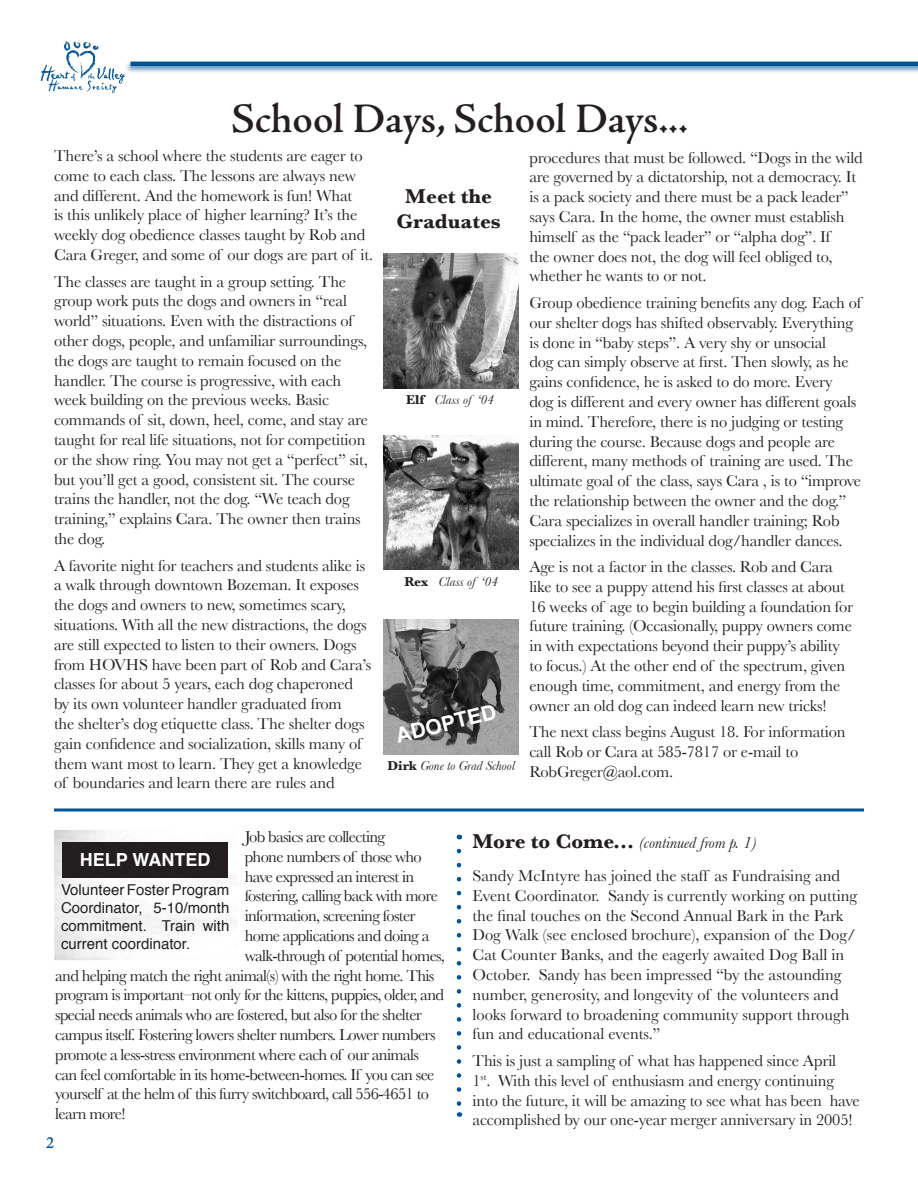
<style>
.page{position:relative;width:918px;height:1188px;background:#fff}
.page>*{position:absolute;margin:0;border:0;box-sizing:border-box;transform-origin:0 0}
.t1{font:600 43.5px "Adobe Jenson";letter-spacing:-.005em;color:#231f20}
.t2{font:700 21px/25.2px "Baskerville";color:#231f20;text-align:center}
.t3{font:700 21px "Arial";color:#fff}
.t4{font:700 18px "Helvetica";color:#fff}
.t5{font:600 18px "Adobe Jenson";color:#005392}
.t6{font:16.5px/19.8px "Baskerville";letter-spacing:-.01em;color:#231f20}
.t7{font:16.5px "Baskerville";letter-spacing:-.04em;color:#231f20}
.t8{font:italic 16.5px "Baskerville";color:#231f20}
.t9{font:15px/18px "Helvetica";color:#231f20;text-align:justify}
.t10{font:italic 13.5px "Baskerville";color:#231f20}
.s1{font-weight:700;font-style:normal}
.s2{font-weight:700;font-style:normal;font-size:21px}
</style>
<div class="page">
<svg style="left:54px;top:808px;width:810px;height:4px;background:#3f7dad"></svg>
<svg style="left:457px;top:835px;width:4px;height:282px"></svg>
<img style="left:54px;top:830px;width:184px;height:130px">
<div style="left:63px;top:842px;width:165px;height:36px;background:#231f20"></div>
<img style="left:40px;top:41px;width:86px;height:53px">
<div style="left:125px;top:59px;width:793px;height:16px;background:#005392;opacity:.75"></div>
<hr style="left:130px;top:62px;width:788px;height:4px;background:#005392">
<img style="left:383px;top:254px;width:135px;height:134px">
<img style="left:383px;top:435px;width:135px;height:135px">
<img style="left:383px;top:620px;width:135px;height:134px">
<h1 class="t1" style="left:231px;top:96px;width:459px">School Days, School Days...</h1>
<p class="t6" style="left:529px;top:147px;width:335px">procedures that must be followed. “Dogs in the wild are governed by a dictatorship, not a democracy. It is a pack society and there must be a pack leader” says Cara. In the home, the owner must establish himself as the “pack leader” or “alpha dog”. If<br>the owner does not, the dog will feel obliged to, whether he wants to or not.</p>
<p class="t6" style="left:529px;top:293px;width:334px">Group obedience training benefits any dog. Each of our shelter dogs has shifted observably. Everything is done in “baby steps”. A very shy or unsocial<br>dog can simply observe at first. Then slowly, as he gains confidence, he is asked to do more. Every<br>dog is different and every owner has different goals in mind. Therefore, there is no judging or testing during the course. Because dogs and people are different, many methods of training are used. The ultimate goal of the class, says Cara , is to “improve the relationship between the owner and the dog.” Cara specializes in overall handler training; Rob specializes in the individual dog/handler dances.</p>
<p class="t6" style="left:529px;top:557px;width:325px">Age is not a factor in the classes. Rob and Cara like to see a puppy attend his first classes at about 16 weeks of age to begin building a foundation for future training. (Occasionally, puppy owners come in with expectations beyond their puppy’s ability to focus.) At the other end of the spectrum, given enough time, commitment, and energy from the owner an old dog can indeed learn new tricks!</p>
<p class="t6" style="left:529px;top:722px;width:318px">The next class begins August 18. For information call Rob or Cara at 585-7817 or e-mail to<br>RobGreger@aol.com.</p>
<p class="t6" style="left:54px;top:146px;width:321px">There’s a school where the students are eager to come to each class. The lessons are always new and different. And the homework is fun! What<br>is this unlikely place of higher learning? It’s the weekly dog obedience classes taught by Rob and Cara Greger, and some of our dogs are part of it.</p>
<p class="t6" style="left:54px;top:271px;width:316px">The classes are taught in a group setting. The group work puts the dogs and owners in “real world” situations. Even with the distractions of other dogs, people, and unfamiliar surroundings, the dogs are taught to remain focused on the handler. The course is progressive, with each week building on the previous weeks. Basic commands of sit, down, heel, come, and stay are taught for real life situations, not for competition or the show ring. You may not get a “perfect” sit, but you’ll get a good, consistent sit. The course trains the handler, not the dog. “We teach dog training,” explains Cara. The owner then trains the dog.</p>
<p class="t6" style="left:54px;top:555px;width:319px">A favorite night for teachers and students alike is a walk through downtown Bozeman. It exposes the dogs and owners to new, sometimes scary, situations. With all the new distractions, the dogs are still expected to listen to their owners. Dogs from HOVHS have been part of Rob and Cara’s classes for about 5 years, each dog chaperoned by its own volunteer handler graduated from<br>the shelter’s dog etiquette class. The shelter dogs gain confidence and socialization, skills many of them want most to learn. They get a knowledge of boundaries and learn there are rules and</p>
<p class="t2" style="left:396px;top:184px;width:106px">Meet the<br>Graduates</p>
<p class="t10" style="left:406px;top:392px;width:89px"><span class="s1">Elf</span> Class of ‘04</p>
<p class="t10" style="left:404px;top:574px;width:95px"><span class="s1">Rex</span> Class of ‘04</p>
<p class="t3" style="left:393px;top:724px;width:104px;rotate:-14deg">ADOPTED</p>
<p class="t10" style="left:387px;top:758px;width:129px"><span class="s1">Dirk</span> Gone to Grad School</p>
<p class="t7" style="left:245px;top:827px;width:142px">Job basics are collecting</p>
<p class="t7" style="left:245px;top:847px;width:179px">phone numbers of those who</p>
<p class="t7" style="left:245px;top:867px;width:171px">have expressed an interest in</p>
<p class="t7" style="left:245px;top:886px;width:195px">fostering, calling back with more</p>
<p class="t7" style="left:245px;top:906px;width:172px">information, screening foster</p>
<p class="t7" style="left:245px;top:926px;width:186px">home applications and doing a</p>
<p class="t7" style="left:245px;top:946px;width:202px">walk-through of potential homes,</p>
<p class="t7" style="left:55px;top:966px;width:381px">and helping match the right animal(s) with the right home. This</p>
<p class="t7" style="left:55px;top:985px;width:390px">program is important–not only for the kittens, puppies, older, and</p>
<p class="t7" style="left:55px;top:1005px;width:368px">special needs animals who are fostered, but also for the shelter</p>
<p class="t7" style="left:55px;top:1025px;width:382px">campus itself. Fostering lowers shelter numbers. Lower numbers</p>
<p class="t7" style="left:55px;top:1045px;width:365px">promote a less-stress environment where each of our animals</p>
<p class="t7" style="left:55px;top:1065px;width:381px">can feel comfortable in its home-between-homes. If you can see</p>
<p class="t7" style="left:55px;top:1084px;width:375px">yourself at the helm of this furry switchboard, call 556-4651 to</p>
<p class="t7" style="left:55px;top:1104px;width:72px">learn more!</p>
<p class="t4" style="left:80px;top:848px;width:132px">HELP WANTED</p>
<p class="t9" style="left:61px;top:882px;width:170px">Volunteer Foster Program Coordinator, 5-10/month commitment. Train with current coordinator.</p>
<p class="t5" style="left:46px;top:1133px;width:10px">2</p>
<p class="t8" style="left:472px;top:833px;width:286px"><span class="s2">More to Come...</span> (continued from p. 1)</p>
<p class="t6" style="left:472px;top:866px;width:386px">Sandy McIntyre has joined the staff as Fundraising and Event Coordinator. Sandy is currently working on putting the final touches on the Second Annual Bark in the Park Dog Walk (see enclosed brochure), expansion of the Dog/ Cat Counter Banks, and the eagerly awaited Dog Ball in October. Sandy has been impressed “by the astounding number, generosity, and longevity of the volunteers and looks forward to broadening community support through fun and educational events.”</p>
<p class="t6" style="left:472px;top:1051px;width:389px">This is just a sampling of what has happened since April<br>1<sup>st</sup>. With this level of enthusiasm and energy continuing into the future, it will be amazing to see what has been have accomplished by our one-year merger anniversary in 2005!</p>
</div>
